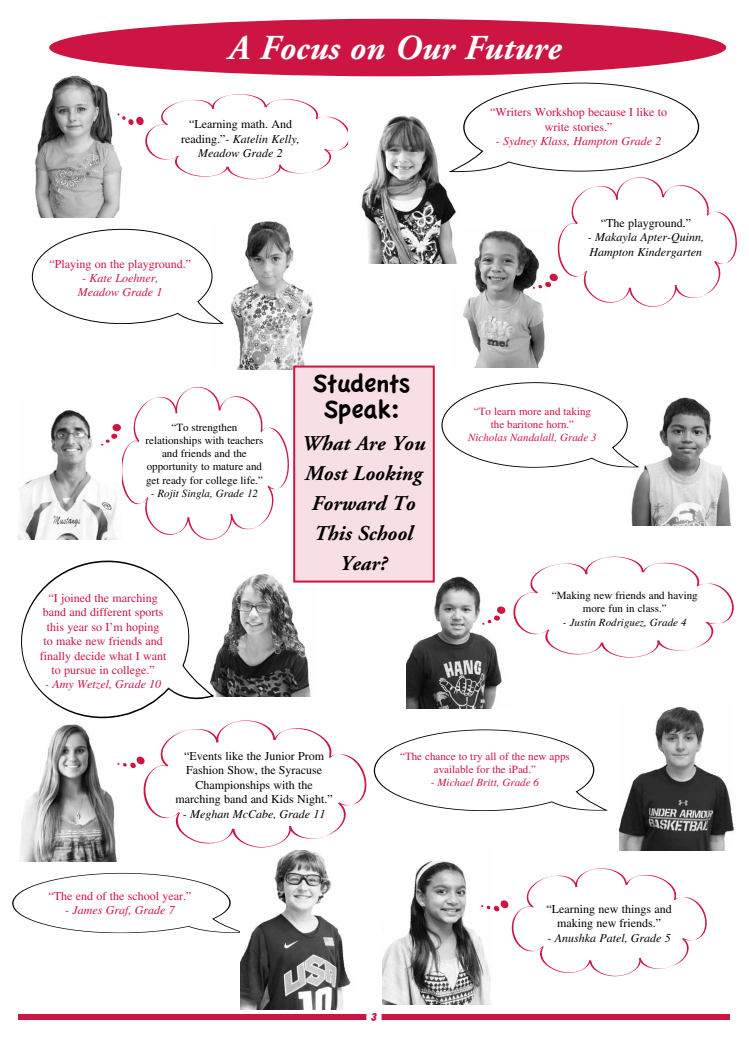
<style>
.page{position:relative;width:749px;height:1037px;background:#fff}
.page>*{position:absolute;margin:0;border:0;box-sizing:border-box;transform-origin:0 0}
.t1{font:italic 700 35px "Adobe Garamond";color:#fff}
.t2{font:28px/26px "Apple Casual";letter-spacing:-.03em;color:#000;text-align:center}
.t3{font:italic 700 21px/30px "Adobe Garamond";color:#000;text-align:center}
.t4{font:12px/14.4px "Times";color:#cd1543;text-align:center}
.t5{font:12px/14.4px "Times";color:#000;text-align:center}
.t6{font:italic 12px/14.4px "Times";color:#cd1543;text-align:center}
.t7{font:italic 12px/14.4px "Times";color:#000}
.t8{font:700 12px "Balloon D Extr";color:#cd1543}
.t9{font:11px/13.2px "Times";color:#000;text-align:center}
.t10{font:11px/13.2px "Times";color:#cd1543;text-align:center}
.t11{font:italic 11px "Times";color:#cd1543}
.t12{font:italic 11px "Times";color:#000}
.s1{font-style:italic}
</style>
<div class="page">
<img style="left:214px;top:574px;width:102px;height:122px">
<div style="left:18px;top:1014px;width:712px;height:5px;background:#cd1543"></div>
<div style="left:366px;top:1005px;width:16px;height:24px;background:#fff;border-radius:50%"></div>
<img style="left:19px;top:731px;width:98px;height:130px">
<img style="left:223px;top:221px;width:90px;height:148px">
<img style="left:382px;top:861px;width:109px;height:144px">
<img style="left:631px;top:397px;width:100px;height:129px">
<img style="left:406px;top:576px;width:96px;height:132px">
<svg style="left:482px;top:556px;width:252px;height:102px"></svg>
<svg style="left:481px;top:868px;width:226px;height:109px"></svg>
<img style="left:463px;top:309px;width:82px;height:59px">
<svg style="left:441px;top:382px;width:198px;height:86px"></svg>
<svg style="left:31px;top:228px;width:192px;height:96px"></svg>
<svg style="left:21px;top:560px;width:193px;height:171px"></svg>
<svg style="left:12px;top:872px;width:228px;height:61px"></svg>
<div style="left:49px;top:19px;width:677px;height:57px;background:#cd1543;border-radius:50%"></div>
<div style="left:293px;top:365px;width:142px;height:217px;background:#f8dee5;border:2px solid #cd1543"></div>
<img style="left:35px;top:75px;width:86px;height:143px">
<img style="left:361px;top:115px;width:88px;height:149px">
<img style="left:18px;top:410px;width:83px;height:129px">
<svg style="left:117px;top:77px;width:231px;height:114px"></svg>
<svg style="left:101px;top:384px;width:195px;height:163px"></svg>
<svg style="left:117px;top:720px;width:490px;height:128px"></svg>
<svg style="left:449px;top:82px;width:288px;height:227px"></svg>
<img style="left:240px;top:851px;width:111px;height:158px">
<img style="left:620px;top:706px;width:114px;height:145px">
<h1 class="t1" style="left:228px;top:29px;width:334px">A Focus on Our Future</h1>
<p class="t5" style="left:181px;top:117px;width:120px">“Learning math. And reading.”<span class="s1">- Katelin Kelly,<br>Meadow Grade 2</span></p>
<p class="t4" style="left:49px;top:256px;width:143px">“Playing on the playground.”</p>
<p class="t6" style="left:78px;top:271px;width:86px">- Kate Loehner,<br>Meadow Grade 1</p>
<p class="t9" style="left:145px;top:420px;width:119px">“To strengthen relationships with teachers and friends and the opportunity to mature and get ready for college life.”</p>
<p class="t12" style="left:151px;top:487px;width:109px">- Rojit Singla, Grade 12</p>
<p class="t4" style="left:40px;top:591px;width:128px">“I joined the marching band and different sports this year so I’m hoping<br>to make new friends and finally decide what I want to pursue in college.”</p>
<p class="t6" style="left:45px;top:677px;width:118px">- Amy Wetzel, Grade 10</p>
<h2 class="t2" style="left:313px;top:371px;width:99px">Students<br>Speak:</h2>
<h3 class="t3" style="left:301px;top:429px;width:125px">What Are You<br>Most Looking<br>Forward To<br>This School<br>Year?</h3>
<p class="t4" style="left:490px;top:105px;width:179px">“Writers Workshop because I like to write stories.”</p>
<p class="t6" style="left:496px;top:134px;width:167px">- Sydney Klass, Hampton Grade 2</p>
<p class="t5" style="left:601px;top:215px;width:92px">“The playground.”</p>
<p class="t7" style="left:588px;top:230px;width:118px">- Makayla Apter-Quinn,<br>Hampton Kindergarten</p>
<p class="t10" style="left:474px;top:404px;width:119px">“To learn more and taking the baritone horn.”</p>
<p class="t11" style="left:468px;top:431px;width:130px">Nicholas Nandalall, Grade 3</p>
<p class="t9" style="left:552px;top:589px;width:147px">“Making new friends and having more fun in class.”</p>
<p class="t12" style="left:563px;top:616px;width:125px">- Justin Rodriguez, Grade 4</p>
<p class="t5" style="left:175px;top:749px;width:159px">“Events like the Junior Prom<br>Fashion Show, the Syracuse<br>Championships with the marching band and Kids Night.”</p>
<p class="t7" style="left:183px;top:806px;width:144px">- Meghan McCabe, Grade 11</p>
<p class="t4" style="left:49px;top:888px;width:144px">“The end of the school year.”</p>
<p class="t6" style="left:65px;top:903px;width:111px">- James Graf, Grade 7</p>
<p class="t10" style="left:400px;top:750px;width:171px">“The chance to try all of the new apps available for the iPad.”</p>
<p class="t11" style="left:431px;top:777px;width:110px">- Michael Britt, Grade 6</p>
<p class="t8" style="left:371px;top:1011px;width:7px">3</p>
<p class="t5" style="left:546px;top:902px;width:127px">“Learning new things and making new friends.”</p>
<p class="t7" style="left:547px;top:930px;width:125px">- Anushka Patel, Grade 5</p>
</div>
